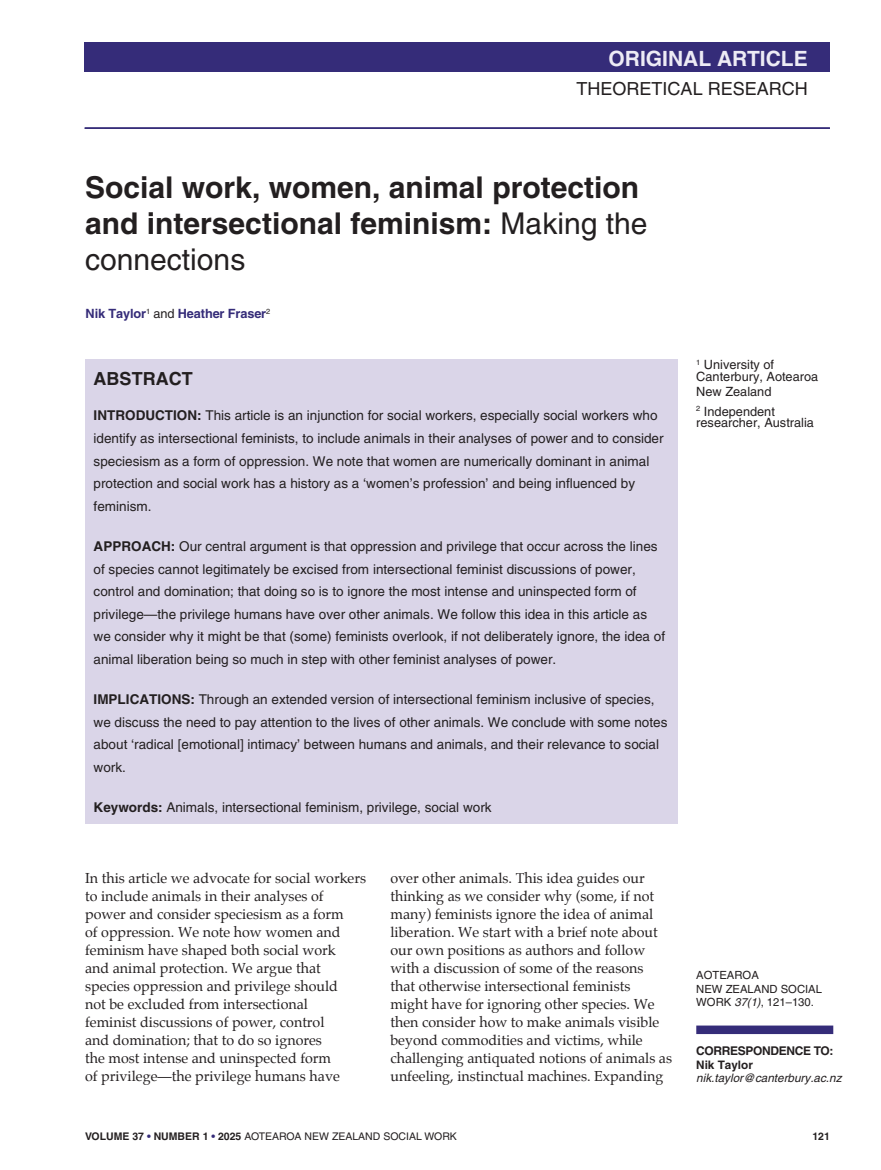
<style>
.page{position:relative;width:881px;height:1170px;background:#fff}
.page>*{position:absolute;margin:0;border:0;box-sizing:border-box;transform-origin:0 0}
.t1{font:700 30px/36px "Helvetica";color:#231f20}
.t2{font:700 21px "Helvetica";color:#edebf5}
.t3{font:18px "Helvetica";color:#231f20}
.t4{font:700 18px "Helvetica";color:#231f20}
.t5{font:14.25px/18px "Palatino";color:#231f20}
.t6{font:13.5px/22.5px "Helvetica";color:#231f20}
.t7{font:12.75px/11.7px "Helvetica";color:#231f20}
.t8{font:700 12.75px "Helvetica";letter-spacing:-.01em;color:#352c79}
.t9{font:700 12px "Helvetica";letter-spacing:-.03em;color:#231f20}
.t10{font:italic 11.7px "Helvetica";color:#231f20}
.t11{font:700 11.7px "Helvetica";color:#231f20}
.t12{font:11.25px/13.5px "Helvetica";color:#231f20}
.t13{font:10.5px "Helvetica";color:#231f20}
.t14{font:700 10.5px "Helvetica";color:#231f20}
.s1{font-weight:400}
.s2{font-weight:400;color:#231f20}
.s3{font-weight:700}
.s4{font-style:italic}
.s5{font-weight:700;color:#352c79}
</style>
<div class="page">
<div style="left:85px;top:43px;width:744px;height:29px;background:#352c79"></div>
<hr style="left:85px;top:127px;width:744px;height:2px;background:#352c79">
<div style="left:696px;top:1025px;width:136px;height:8px;background:#352c79"></div>
<div style="left:85px;top:359px;width:592px;height:465px;background:#dad5e8"></div>
<h2 class="t2" style="left:608px;top:50px;width:201px">ORIGINAL ARTICLE</h2>
<h3 class="t3" style="left:576px;top:82px;width:233px">THEORETICAL RESEARCH</h3>
<h1 class="t1" style="left:85px;top:172px;width:563px">Social work, women, animal protection and intersectional feminism: <span class="s1">Making the connections</span></h1>
<p class="t8" style="left:86px;top:309px;width:186px">Nik Taylor<sup>1</sup> <span class="s2">and</span> Heather Fraser<sup>2</sup></p>
<h3 class="t4" style="left:94px;top:372px;width:100px">ABSTRACT</h3>
<p class="t6" style="left:94px;top:406px;width:571px"><span class="s3">INTRODUCTION:</span> This article is an injunction for social workers, especially social workers who identify as intersectional feminists, to include animals in their analyses of power and to consider speciesism as a form of oppression. We note that women are numerically dominant in animal protection and social work has a history as a ‘women’s profession’ and being influenced by feminism.</p>
<p class="t6" style="left:94px;top:536px;width:572px"><span class="s3">APPROACH:</span> Our central argument is that oppression and privilege that occur across the lines of species cannot legitimately be excised from intersectional feminist discussions of power, control and domination; that doing so is to ignore the most intense and uninspected form of privilege—the privilege humans have over other animals. We follow this idea in this article as we consider why it might be that (some) feminists overlook, if not deliberately ignore, the idea of animal liberation being so much in step with other feminist analyses of power.</p>
<p class="t6" style="left:94px;top:689px;width:575px"><span class="s3">IMPLICATIONS:</span> Through an extended version of intersectional feminism inclusive of species, we discuss the need to pay attention to the lives of other animals. We conclude with some notes about ‘radical [emotional] intimacy’ between humans and animals, and their relevance to social work.</p>
<p class="t6" style="left:94px;top:797px;width:399px"><span class="s3">Keywords:</span> Animals, intersectional feminism, privilege, social work</p>
<p class="t5" style="left:85px;top:869px;width:282px">In this article we advocate for social workers to include animals in their analyses of power and consider speciesism as a form<br>of oppression. We note how women and feminism have shaped both social work<br>and animal protection. We argue that species oppression and privilege should<br>not be excluded from intersectional<br>feminist discussions of power, control<br>and domination; that to do so ignores<br>the most intense and uninspected form<br>of privilege—the privilege humans have</p>
<p class="t5" style="left:390px;top:869px;width:283px">over other animals. This idea guides our thinking as we consider why (some, if not many) feminists ignore the idea of animal liberation. We start with a brief note about our own positions as authors and follow with a discussion of some of the reasons<br>that otherwise intersectional feminists<br>might have for ignoring other species. We then consider how to make animals visible beyond commodities and victims, while challenging antiquated notions of animals as unfeeling, instinctual machines. Expanding</p>
<p class="t7" style="left:696px;top:360px;width:123px"><sup>1</sup> University of<br>Canterbury, Aotearoa</p>
<p class="t7" style="left:696px;top:383px;width:80px;line-height:19.5px">New Zealand<br><sup>2</sup> Independent</p>
<p class="t7" style="left:696px;top:418px;width:119px">researcher, Australia</p>
<p class="t12" style="left:696px;top:969px;width:127px">AOTEAROA<br>NEW ZEALAND SOCIAL<br>WORK <span class="s4">37(1)</span>, 121–130.</p>
<p class="t9" style="left:696px;top:1046px;width:139px">CORRESPONDENCE TO:</p>
<p class="t11" style="left:696px;top:1060px;width:58px">Nik Taylor</p>
<p class="t10" style="left:696px;top:1073px;width:147px">nik.taylor@canterbury.ac.nz</p>
<p class="t13" style="left:85px;top:1132px;width:373px"><span class="s3">VOLUME 37</span> <span class="s5">•</span> <span class="s3">NUMBER 1</span> <span class="s5">•</span> <span class="s3">2025</span> AOTEAROA NEW ZEALAND SOCIAL WORK</p>
<p class="t14" style="left:812px;top:1132px;width:19px">121</p>
</div>
